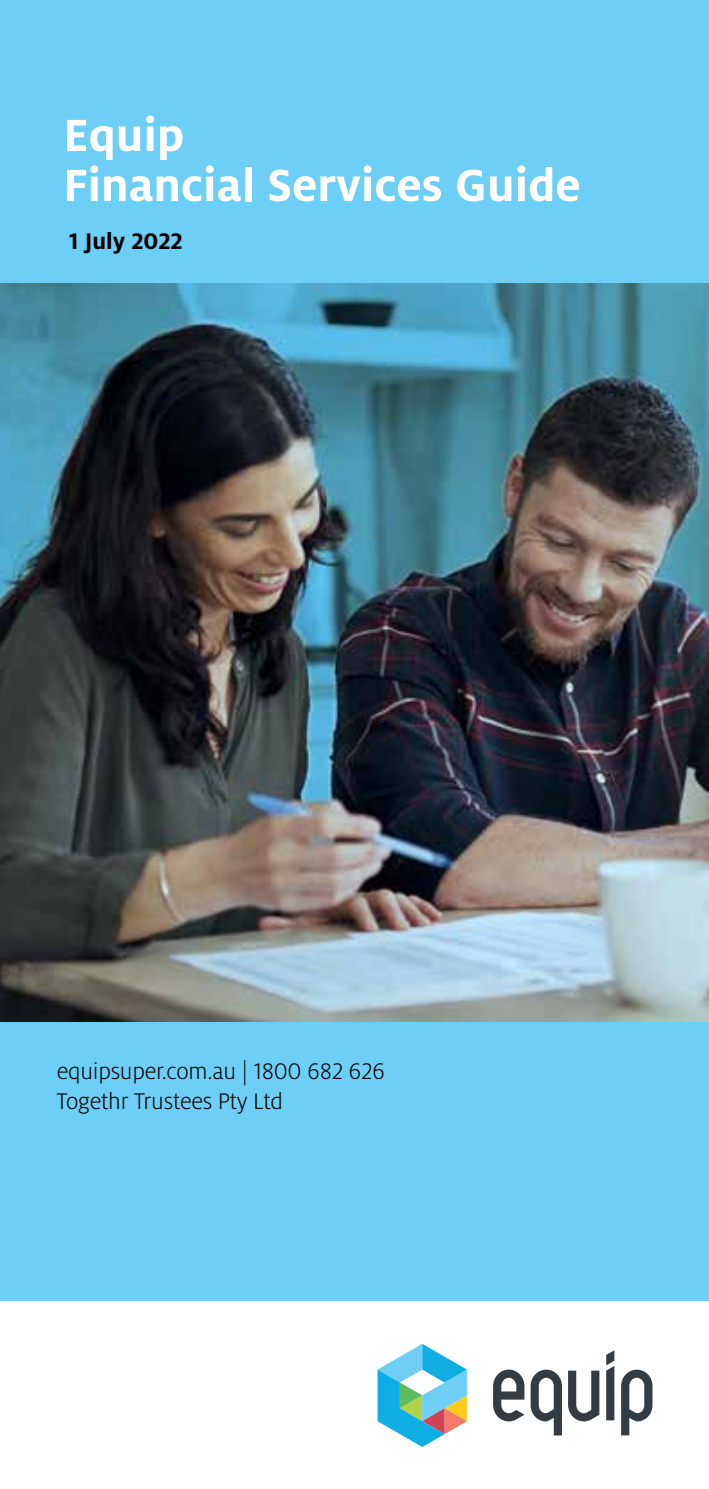
<style>
.page{position:relative;width:709px;height:1489px;background:#fff}
.page>*{position:absolute;margin:0;border:0;box-sizing:border-box;transform-origin:0 0}
.t1{font:700 50px/50px "Milo OT";color:#fff}
.t2{font:300 25px/30px "Milo OT";letter-spacing:-.01em;color:#000}
.t3{font:700 25px "Milo OT";color:#000}
</style>
<div class="page">
<div style="left:0;top:0;width:709px;height:1300px;background:#6dcff6"></div>
<img style="left:0;top:283px;width:709px;height:737px">
<svg style="left:530px;top:1369px;width:32px;height:66px"></svg>
<svg style="left:568px;top:1370px;width:31px;height:51px"></svg>
<svg style="left:606px;top:1350px;width:8px;height:70px"></svg>
<svg style="left:621px;top:1369px;width:31px;height:66px"></svg>
<svg style="left:493px;top:1369px;width:31px;height:52px"></svg>
<svg style="left:377px;top:1343px;width:90px;height:103px"></svg>
<h1 class="t1" style="left:63px;top:110px;width:519px">Equip<br>Financial Services Guide</h1>
<p class="t3" style="left:69px;top:227px;width:115px">1 July 2022</p>
<p class="t2" style="left:57px;top:1056px;width:330px">equipsuper.com.au | 1800 682 626<br>Togethr Trustees Pty Ltd</p>
</div>
